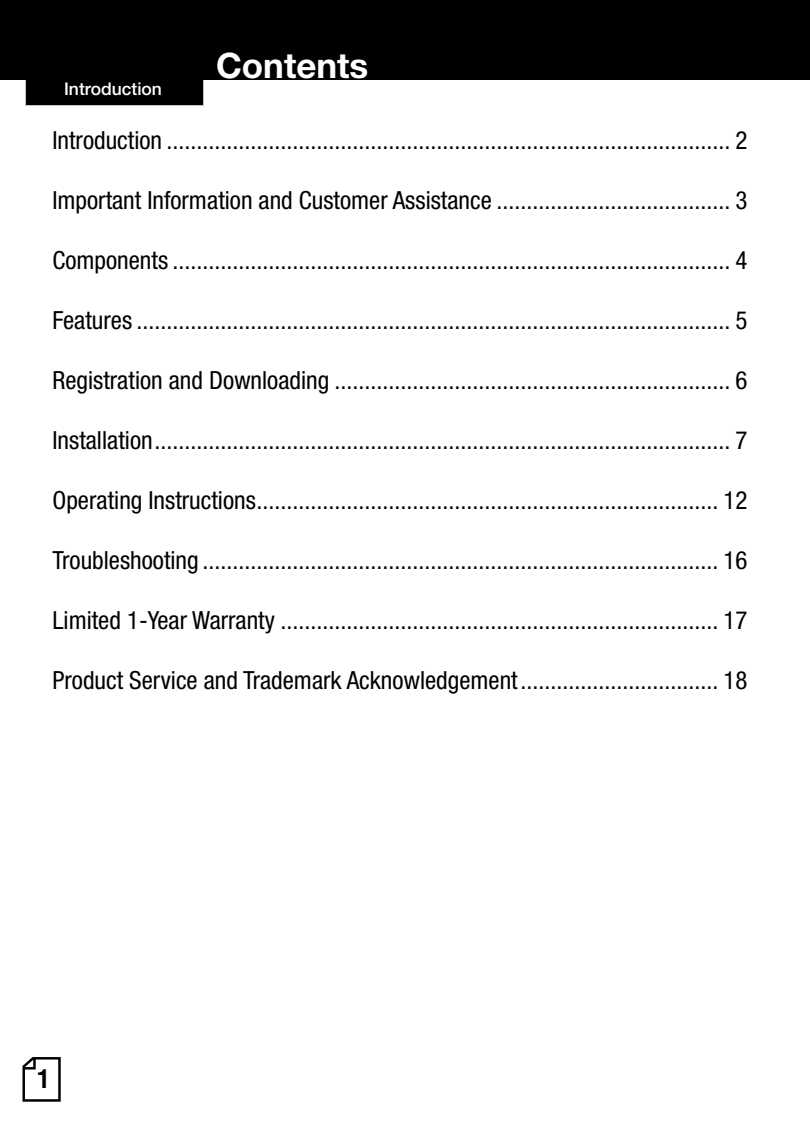
<style>
.page{position:relative;width:810px;height:1125px;background:#fff}
.page>*{position:absolute;margin:0;border:0;box-sizing:border-box;transform-origin:0 0}
.t1{font:700 35px "Helvetica Neue LT Std";color:#fff}
.t2{font:condensed 25px "Helvetica Neue LT Std";color:#000}
.t3{font:700 condensed 25px "Helvetica LT Std";color:#000}
.t4{font:500 17.5px "Helvetica Neue LT Std";color:#fff}
</style>
<div class="page">
<div style="left:25px;top:0;width:179px;height:106px;background:#000"></div>
<svg style="left:22px;top:1057px;width:39px;height:45px"></svg>
<div style="left:0;top:0;width:810px;height:80px;background:#000"></div>
<p class="t4" style="left:64px;top:78px;width:99px">Introduction</p>
<h1 class="t1" style="left:216px;top:44px;width:154px">Contents</h1>
<p class="t2" style="left:52px;top:126px;width:696px">Introduction .............................................................................................. 2</p>
<p class="t2" style="left:52px;top:186px;width:696px">Important Information and Customer Assistance ....................................... 3</p>
<p class="t2" style="left:52px;top:246px;width:696px">Components ............................................................................................. 4</p>
<p class="t2" style="left:52px;top:306px;width:696px">Features ................................................................................................... 5</p>
<p class="t2" style="left:52px;top:366px;width:696px">Registration and Downloading .................................................................. 6</p>
<p class="t2" style="left:52px;top:426px;width:696px">Installation ................................................................................................ 7</p>
<p class="t2" style="left:52px;top:486px;width:696px">Operating Instructions ............................................................................. 12</p>
<p class="t2" style="left:52px;top:546px;width:696px">Troubleshooting ...................................................................................... 16</p>
<p class="t2" style="left:52px;top:606px;width:696px">Limited 1-Year Warranty ......................................................................... 17</p>
<p class="t2" style="left:52px;top:666px;width:696px">Product Service and Trademark Acknowledgement ................................. 18</p>
<p class="t3" style="left:37px;top:1063px;width:14px">1</p>
</div>
